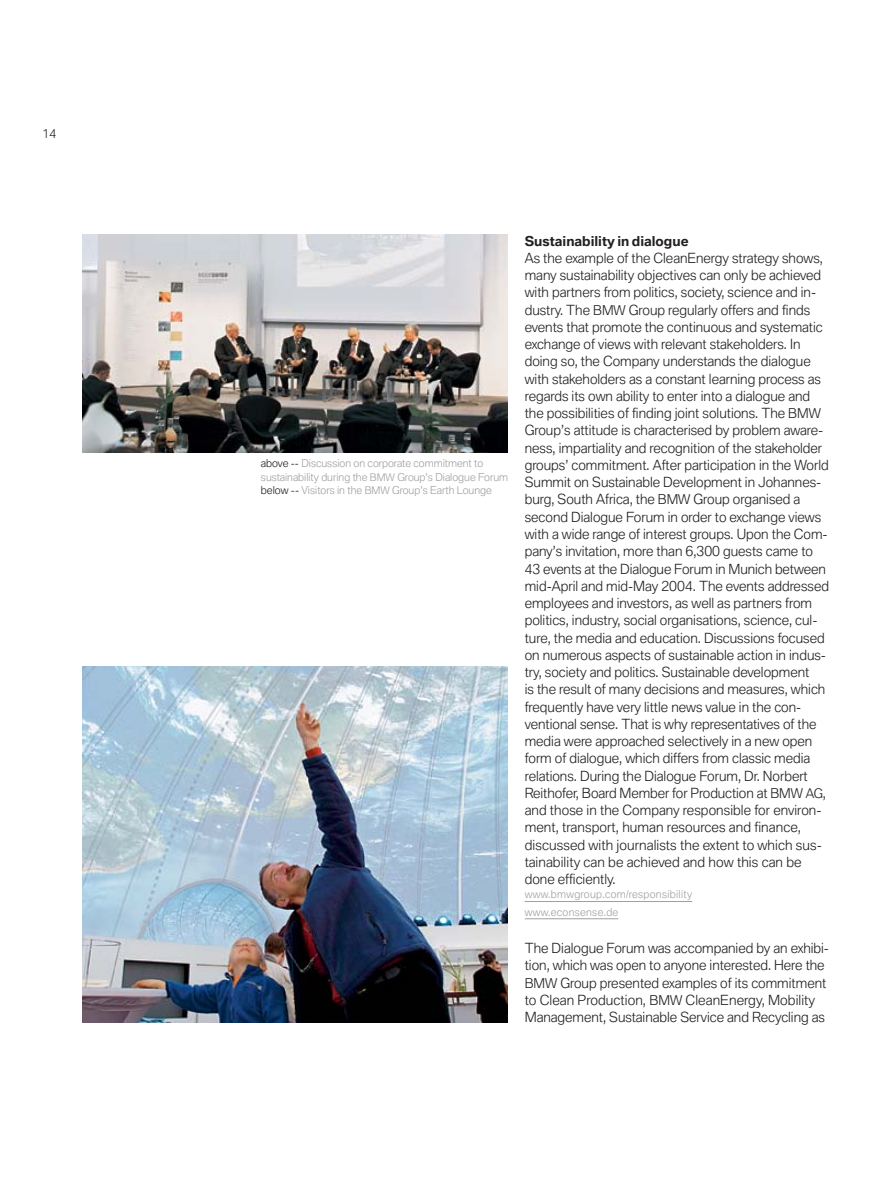
<style>
.page{position:relative;width:893px;height:1191px;background:#fff}
.page>*{position:absolute;margin:0;border:0;box-sizing:border-box;transform-origin:0 0}
.t1{font:300 13.5px/17.2px "BMW Type";color:#231f1f}
.t2{font:300 13.2px "BMW Type";color:#231f1f}
.t3{font:300 12px "BMW Type";color:#231f1f}
.t4{font:300 10.5px/13.5px "BMW Type";color:#a0a0a3}
.t5{font:300 10.5px/17.2px "BMW Type";letter-spacing:.03em;color:#a0a0a3}
.s1{color:#231f1f}
.s2{font-size:10.05px}
.s3{font-size:13.05px}
.s4{font-size:12.75px}
</style>
<div class="page">
<hr style="left:525px;top:901px;width:167px;height:1px;background:#a0a0a3">
<hr style="left:525px;top:918px;width:93px;height:1px;background:#a0a0a3">
<img style="left:83px;top:235px;width:425px;height:218px">
<img style="left:83px;top:666px;width:425px;height:356px">
<p class="t3" style="left:43px;top:129px;width:15px">14</p>
<p class="t4" style="left:261px;top:458px;width:249px"><span class="s1">above --</span> Discussion on corporate commitment to sustainability during the <span class="s2">BMW</span> Group’s Dialogue Forum <span class="s1">below --</span> Visitors in the <span class="s2">BMW</span> Group’s Earth Lounge</p>
<p class="t2" style="left:525px;top:236px;width:165px">Sustainability in dialogue</p>
<p class="t1" style="left:525px;top:250px;width:306px">As the example of the CleanEnergy strategy shows, many sustainability objectives can only be achieved with partners from politics, society, science and in&shy;dustry. The <span class="s3">BMW</span> Group regularly offers and finds events that promote the continuous and systematic exchange of views with relevant stakeholders. In doing so, the Company understands the dialogue with stakeholders as a constant learning process as regards its own ability to enter into a dialogue and the possibilities of finding joint solutions. The <span class="s3">BMW </span>Group’s attitude is characterised by problem aware&shy;ness, impartiality and recognition of the stakeholder groups’ commitment. After participation in the World Summit on Sustainable Development in Johannes&shy;burg, South Africa, the <span class="s3">BMW</span> Group organised a second Dialogue Forum in order to exchange views with a wide range of interest groups. Upon the Com&shy;pany’s invitation, more than 6,300 guests came to 43 events at the Dialogue Forum in Munich between mid-April and mid-May 2004. The events addressed employees and investors, as well as partners from politics, industry, social organisations, science, cul&shy;ture, the media and education. Discussions focused on numerous aspects of sustainable action in indus&shy;try, society and politics. Sustainable development<br>is the result of many decisions and measures, which frequently have very little news value in the con&shy;ventional sense. That is why representatives of the media were approached selectively in a new open form of dialogue, which differs from classic media relations. During the Dialogue Forum, Dr. Norbert Reithofer, Board Member for Production at <span class="s3">BMW</span> <span class="s4">AG</span>, and those in the Company responsible for environ&shy;ment, transport, human resources and finance, discussed with journalists the extent to which sus&shy;tainability can be achieved and how this can be done efficiently.</p>
<p class="t5" style="left:525px;top:887px;width:169px">www.bmwgroup.com/responsibility www.econsense.de</p>
<p class="t1" style="left:525px;top:940px;width:306px">The Dialogue Forum was accompanied by an exhibi&shy;tion, which was open to anyone interested. Here the <span class="s3">BMW</span> Group presented examples of its commitment to Clean Production, <span class="s3">BMW</span> CleanEnergy, Mobility Management, Sustainable Service and Recycling as</p>
</div>
